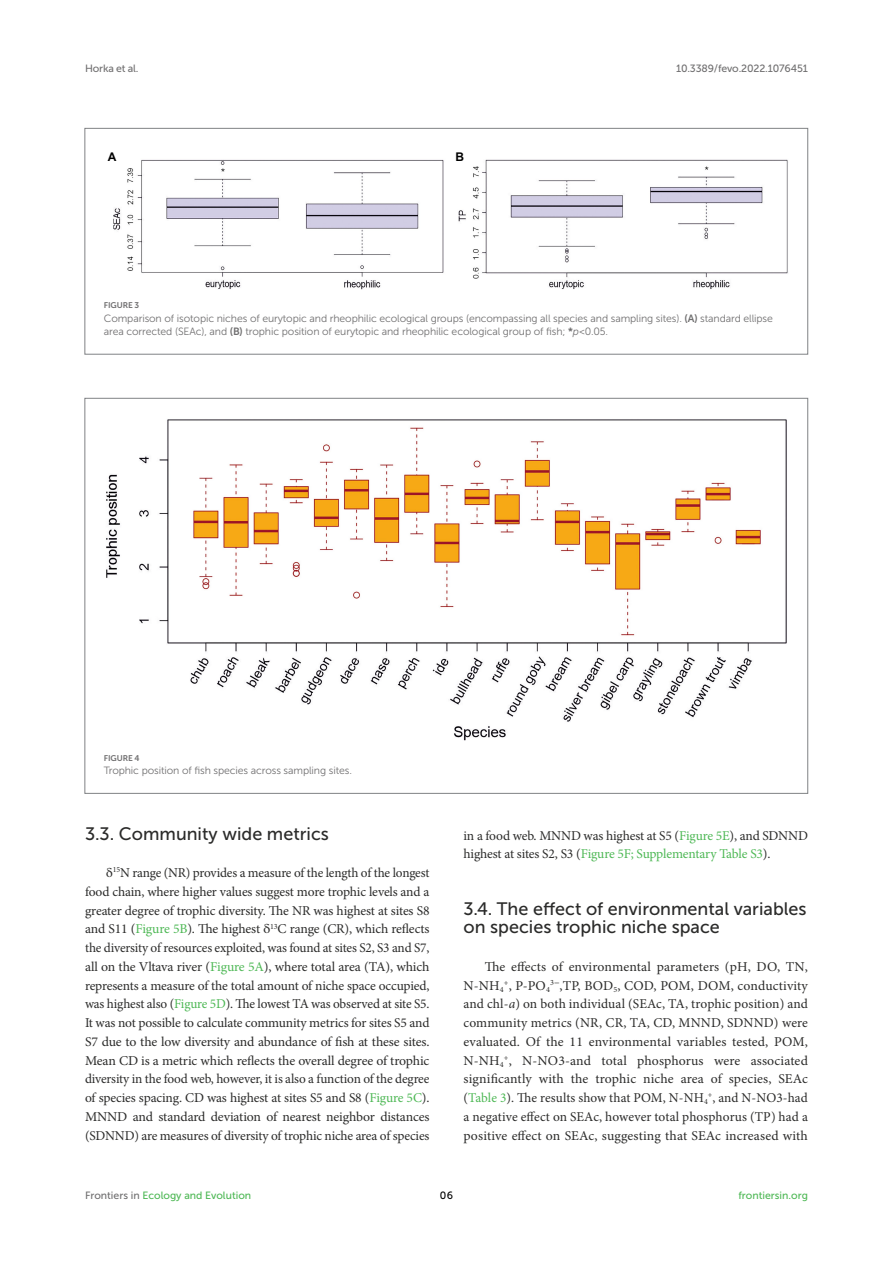
<style>
.page{position:relative;width:893px;height:1263px;background:#fff}
.page>*{position:absolute;margin:0;border:0;box-sizing:border-box;transform-origin:0 0}
.HEAD_2{font:18px/18.8px "Museo Sans 500";color:#2b2b2a}
.TEXT_FLUSH{font:13.5px/18.8px "Minion Pro";letter-spacing:-.01em;color:#2b2b2a;text-align:justify}
.t1{font:700 12px "Arial";color:#000}
.FIG_LEG{font:10.5px/13.5px "Museo Sans 300";letter-spacing:-.01em;color:#706f70}
.t2{font:10.5px "Museo Sans 500";color:#4eb855}
.t3{font:10.5px "Museo Sans 500";letter-spacing:-.015em;color:#706f70}
.t4{font:10.5px "Museo Sans 500";color:#000}
.FIG_HD{font:8.25px "Museo Sans 700";letter-spacing:-.01em;color:#706f70}
.s1{font-family:"Museo Sans 700"}
.s2{font-style:italic}
.s3{font-family:"STIX General"}
.s4{color:#4eb855}
.s5{color:#706f70}
</style>
<div class="page">
<img style="left:106px;top:419px;width:681px;height:322px">
<img style="left:113px;top:159px;width:675px;height:130px">
<div style="left:85px;top:128px;width:723px;height:226px;border:1px solid #808285"></div>
<p class="t3" style="left:85px;top:63px;width:55px">Horka et al.</p>
<p class="t3" style="left:676px;top:63px;width:133px">10.3389/fevo.2022.1076451</p>
<p class="t1" style="left:108px;top:149px;width:10px">A</p>
<p class="t1" style="left:456px;top:149px;width:10px">B</p>
<p class="FIG_HD" style="left:104px;top:301px;width:37px">FIGURE 3</p>
<p class="FIG_LEG" style="left:104px;top:311px;width:671px">Comparison of isotopic niches of eurytopic and rheophilic ecological groups (encompassing all species and sampling sites). <span class="s1">(A)</span> standard ellipse area corrected (SEAc), and <span class="s1">(B)</span> trophic position of eurytopic and rheophilic ecological group of fish; <span class="s1">*</span><span class="s2">p</span> &lt; 0.05.</p>
<p class="FIG_HD" style="left:104px;top:753px;width:37px">FIGURE 4</p>
<p class="FIG_LEG" style="left:104px;top:764px;width:250px">Trophic position of fish species across sampling sites.</p>
<p class="HEAD_2" style="left:85px;top:824px;width:245px">3.3. Community wide metrics</p>
<p class="TEXT_FLUSH" style="left:85px;top:863px;width:346px;text-indent:21px"><span class="s3">δ</span><sup>15</sup>N range (NR) provides a measure of the length of the longest food chain, where higher values suggest more trophic levels and a greater degree of trophic diversity. The NR was highest at sites S8 and S11 (<span class="s4">Figure 5B</span>). The highest <span class="s3">δ</span><sup>13</sup>C range (CR), which reflects the diversity of resources exploited, was found at sites S2, S3 and S7, all on the Vltava river (<span class="s4">Figure 5A</span>), where total area (TA), which represents a measure of the total amount of niche space occupied, was highest also (<span class="s4">Figure 5D</span>). The lowest TA was observed at site S5.<br>It was not possible to calculate community metrics for sites S5 and S7 due to the low diversity and abundance of fish at these sites.<br>Mean CD is a metric which reflects the overall degree of trophic diversity in the food web, however, it is also a function of the degree of species spacing. CD was highest at sites S5 and S8 (<span class="s4">Figure 5C</span>).<br>MNND and standard deviation of nearest neighbor distances (SDNND) are measures of diversity of trophic niche area of species</p>
<p class="TEXT_FLUSH" style="left:463px;top:826px;width:346px">in a food web. MNND was highest at S5 (<span class="s4">Figure 5E</span>), and SDNND highest at sites S2, S3 (<span class="s4">Figure 5F; Supplementary Table S3</span>).</p>
<p class="HEAD_2" style="left:463px;top:899px;width:345px">3.4. The effect of environmental variables on species trophic niche space</p>
<p class="TEXT_FLUSH" style="left:463px;top:957px;width:346px;text-indent:21px">The effects of environmental parameters (pH, DO, TN, N-NH<sub>4</sub><sup>+</sup>, P-PO<sub>4</sub><sup>3</sup><sup>−</sup>,TP, BOD<sub>5</sub>, COD, POM, DOM, conductivity and chl-<span class="s2">a</span>) on both individual (SEAc, TA, trophic position) and community metrics (NR, CR, TA, CD, MNND, SDNND) were evaluated. Of the 11 environmental variables tested, POM, N-NH<sub>4</sub><sup>+</sup>, N-NO3-and total phosphorus were associated significantly with the trophic niche area of species, SEAc (<span class="s4">Table 3</span>). The results show that POM, N-NH<sub>4</sub><sup>+</sup>, and N-NO3-had a negative effect on SEAc, however total phosphorus (TP) had a positive effect on SEAc, suggesting that SEAc increased with</p>
<p class="t2" style="left:85px;top:1190px;width:168px"><span class="s5">Frontiers in</span> Ecology and Evolution</p>
<p class="t4" style="left:440px;top:1190px;width:15px">06</p>
<p class="t2" style="left:738px;top:1190px;width:71px">frontiersin.org</p>
</div>
